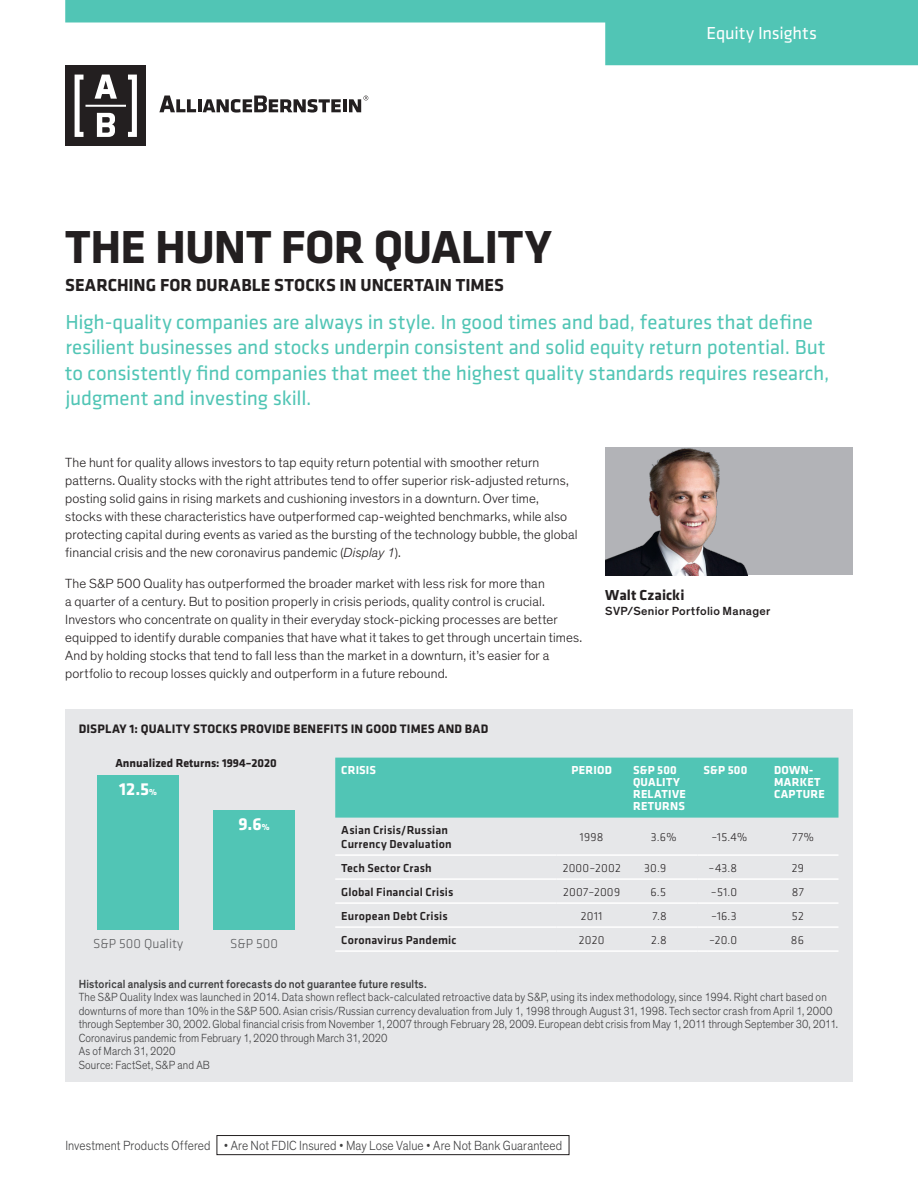
<style>
.page{position:relative;width:918px;height:1188px;background:#fff}
.page>*{position:absolute;margin:0;border:0;box-sizing:border-box;transform-origin:0 0}
.Title_Klavika_Bold_3{font:700 48px "Klavika";letter-spacing:-.01em;color:#231f20}
.Intro_Klavika_Reg_14{font:21px/25.5px "Klavika";letter-spacing:-.01em;color:#51c5b5}
.Subtitle{font:700 18px "Klavika";color:#231f20}
.First_page_descripto{font:18px "Klavika";letter-spacing:-.005em;color:#fff}
.t1{font:700 18px "Klavika";color:#fff}
.WP_Author{font:700 15px "Klavika";letter-spacing:.005em;color:#231f20}
.Body_Copy{font:300 13.5px/18px "Theinhardt";letter-spacing:.01em;color:#231f20}
.Legal_8_9{font:300 13.5px "Theinhardt";letter-spacing:.01em;color:#3e3e3f;scale:.9 1}
.t2{font:300 13.5px "Klavika";color:#57585a}
.t3{font:700 12.75px "Klavika";letter-spacing:.015em;color:#231f20}
.t4{font:300 12px/13.5px "Theinhardt";letter-spacing:.01em;color:#3e3e3f;scale:.9 1}
.Table_Content_8_9_le{font:500 12px/13.5px "Klavika";letter-spacing:.01em;color:#231f20}
.Table_Content_8_9_le-2{font:300 12px "Klavika";letter-spacing:.015em;color:#231f20}
.t5{font:500 12px "Theinhardt";letter-spacing:.015em;color:#3e3e3f;scale:.9 1}
.Table_Header_8_8_KO{font:700 12px/12px "Klavika";letter-spacing:.025em;color:#fff}
.t6{font:700 12px "Klavika";color:#231f20}
.WP_Author_title{font:500 12px "Theinhardt";letter-spacing:.025em;color:#231f20}
.s1{font-style:italic}
.s2{font-size:9px}
</style>
<div class="page">
<svg style="left:65px;top:0;width:853px;height:65px;fill:#51c5b5"></svg>
<div style="left:605px;top:448px;width:248px;height:127px;background:#b2b3b7"></div>
<img style="left:605px;top:448px;width:143px;height:127px">
<div style="left:217px;top:1135px;width:352px;height:20px;border:1px solid #231f20"></div>
<hr style="left:343px;top:99px;width:4px;height:13px;background:#231f20">
<svg style="left:159px;top:96px;width:182px;height:17px"></svg>
<div style="left:65px;top:65px;width:81px;height:81px;background:#231f20"></div>
<svg style="left:75px;top:75px;width:62px;height:62px"></svg>
<svg style="left:349px;top:96px;width:19px;height:16px"></svg>
<div style="left:65px;top:710px;width:788px;height:372px;background:#e6e7e9"></div>
<div style="left:335px;top:758px;width:503px;height:60px;background:#51c5b5"></div>
<hr style="left:335px;top:854px;width:221px;height:2px;background:#fff">
<hr style="left:556px;top:854px;width:71px;height:2px;background:#fff">
<hr style="left:627px;top:854px;width:71px;height:2px;background:#fff">
<hr style="left:698px;top:854px;width:70px;height:2px;background:#fff">
<hr style="left:768px;top:854px;width:70px;height:2px;background:#fff">
<hr style="left:335px;top:878px;width:221px;height:2px;background:#fff">
<hr style="left:556px;top:878px;width:71px;height:2px;background:#fff">
<hr style="left:627px;top:878px;width:71px;height:2px;background:#fff">
<hr style="left:698px;top:878px;width:70px;height:2px;background:#fff">
<hr style="left:768px;top:878px;width:70px;height:2px;background:#fff">
<hr style="left:335px;top:902px;width:221px;height:2px;background:#fff">
<hr style="left:556px;top:902px;width:71px;height:2px;background:#fff">
<hr style="left:627px;top:902px;width:71px;height:2px;background:#fff">
<hr style="left:698px;top:902px;width:70px;height:2px;background:#fff">
<hr style="left:768px;top:902px;width:70px;height:2px;background:#fff">
<hr style="left:335px;top:926px;width:221px;height:2px;background:#fff">
<hr style="left:556px;top:926px;width:71px;height:2px;background:#fff">
<hr style="left:627px;top:926px;width:71px;height:2px;background:#fff">
<hr style="left:698px;top:926px;width:70px;height:2px;background:#fff">
<hr style="left:768px;top:926px;width:70px;height:2px;background:#fff">
<hr style="left:335px;top:950px;width:221px;height:2px;background:#fff">
<hr style="left:556px;top:950px;width:71px;height:2px;background:#fff">
<hr style="left:627px;top:950px;width:71px;height:2px;background:#fff">
<hr style="left:698px;top:950px;width:70px;height:2px;background:#fff">
<hr style="left:768px;top:950px;width:70px;height:2px;background:#fff">
<div style="left:98px;top:775px;width:81px;height:154px;background:#51c5b5"></div>
<div style="left:214px;top:810px;width:81px;height:119px;background:#51c5b5"></div>
<p class="First_page_descripto" style="left:706px;top:21px;width:112px">Equity Insights</p>
<p class="Title_Klavika_Bold_3" style="left:65px;top:212px;width:488px">THE HUNT FOR QUALITY</p>
<p class="Subtitle" style="left:65px;top:272px;width:440px">SEARCHING FOR DURABLE STOCKS IN UNCERTAIN TIMES</p>
<p class="Intro_Klavika_Reg_14" style="left:65px;top:308px;width:766px">High-quality companies are always in style. In good times and bad, features that define resilient businesses and stocks underpin consistent and solid equity return potential. But to consistently find companies that meet the highest quality standards requires research, judgment and investing skill.</p>
<p class="Body_Copy" style="left:65px;top:454px;width:514px">The hunt for quality allows investors to tap equity return potential with smoother return patterns. Quality stocks with the right attributes tend to offer superior risk-adjusted returns, posting solid gains in rising markets and cushioning investors in a downturn. Over time, stocks with these characteristics have outperformed cap-weighted benchmarks, while also protecting capital during events as varied as the bursting of the technology bubble, the global financial crisis and the new coronavirus pandemic (<span class="s1">Display 1</span>).</p>
<p class="Body_Copy" style="left:65px;top:575px;width:518px">The S&amp;P 500 Quality has outperformed the broader market with less risk for more than<br>a quarter of a century. But to position properly in crisis periods, quality control is crucial.<br>Investors who concentrate on quality in their everyday stock-picking processes are better equipped to identify durable companies that have what it takes to get through uncertain times.<br>And by holding stocks that tend to fall less than the market in a downturn, it’s easier for a portfolio to recoup losses quickly and outperform in a future rebound.</p>
<p class="WP_Author" style="left:605px;top:584px;width:81px">Walt Czaicki</p>
<p class="WP_Author_title" style="left:605px;top:604px;width:167px">SVP/Senior Portfolio Manager</p>
<p class="t3" style="left:79px;top:719px;width:411px">DISPLAY 1: QUALITY STOCKS PROVIDE BENEFITS IN GOOD TIMES AND BAD</p>
<p class="t6" style="left:115px;top:754px;width:163px">Annualized Returns: 1994–2020</p>
<p class="Table_Header_8_8_KO" style="left:341px;top:764px;width:36px">CRISIS</p>
<p class="Table_Header_8_8_KO" style="left:572px;top:764px;width:42px">PERIOD</p>
<p class="Table_Header_8_8_KO" style="left:633px;top:764px;width:54px">S&amp;P 500<br>QUALITY<br>RELATIVE<br>RETURNS</p>
<p class="Table_Header_8_8_KO" style="left:704px;top:764px;width:45px">S&amp;P 500</p>
<p class="Table_Header_8_8_KO" style="left:774px;top:764px;width:53px">DOWN-<br>MARKET<br>CAPTURE</p>
<p class="Table_Content_8_9_le" style="left:341px;top:823px;width:112px">Asian Crisis/Russian<br>Currency Devaluation</p>
<p class="Table_Content_8_9_le-2" style="left:580px;top:830px;width:25px">1998</p>
<p class="Table_Content_8_9_le-2" style="left:651px;top:830px;width:27px">3.6%</p>
<p class="Table_Content_8_9_le-2" style="left:711px;top:830px;width:37px">–15.4%</p>
<p class="Table_Content_8_9_le-2" style="left:792px;top:830px;width:23px">77%</p>
<p class="Table_Content_8_9_le" style="left:341px;top:861px;width:92px">Tech Sector Crash</p>
<p class="Table_Content_8_9_le-2" style="left:563px;top:860px;width:60px">2000–2002</p>
<p class="Table_Content_8_9_le-2" style="left:644px;top:860px;width:24px">30.9</p>
<p class="Table_Content_8_9_le-2" style="left:709px;top:860px;width:30px">–43.8</p>
<p class="Table_Content_8_9_le-2" style="left:792px;top:860px;width:14px">29</p>
<p class="Table_Content_8_9_le" style="left:341px;top:885px;width:114px">Global Financial Crisis</p>
<p class="Table_Content_8_9_le-2" style="left:563px;top:884px;width:58px">2007–2009</p>
<p class="Table_Content_8_9_le-2" style="left:651px;top:884px;width:17px">6.5</p>
<p class="Table_Content_8_9_le-2" style="left:711px;top:884px;width:28px">–51.0</p>
<p class="Table_Content_8_9_le-2" style="left:792px;top:884px;width:14px">87</p>
<p class="Table_Content_8_9_le" style="left:341px;top:909px;width:108px">European Debt Crisis</p>
<p class="Table_Content_8_9_le-2" style="left:581px;top:908px;width:23px">2011</p>
<p class="Table_Content_8_9_le-2" style="left:653px;top:908px;width:16px">7.8</p>
<p class="Table_Content_8_9_le-2" style="left:711px;top:908px;width:27px">–16.3</p>
<p class="Table_Content_8_9_le-2" style="left:792px;top:908px;width:14px">52</p>
<p class="Table_Content_8_9_le" style="left:341px;top:933px;width:117px">Coronavirus Pandemic</p>
<p class="Table_Content_8_9_le-2" style="left:579px;top:932px;width:27px">2020</p>
<p class="Table_Content_8_9_le-2" style="left:651px;top:932px;width:17px">2.8</p>
<p class="Table_Content_8_9_le-2" style="left:709px;top:932px;width:30px">–20.0</p>
<p class="Table_Content_8_9_le-2" style="left:791px;top:932px;width:15px">86</p>
<p class="t5" style="left:79px;top:977px;width:388px">Historical analysis and current forecasts do not guarantee future results.</p>
<p class="t4" style="left:79px;top:991px;width:845px">The S&amp;P Quality Index was launched in 2014. Data shown reflect back-calculated retroactive data by S&amp;P, using its index methodology, since 1994. Right chart based on downturns of more than 10% in the S&amp;P 500. Asian crisis/Russian currency devaluation from July 1, 1998 through August 31, 1998. Tech sector crash from April 1, 2000 through September 30, 2002. Global financial crisis from November 1, 2007 through February 28, 2009. European debt crisis from May 1, 2011 through September 30, 2011.<br>Coronavirus pandemic from February 1, 2020 through March 31, 2020</p>
<p class="t4" style="left:79px;top:1045px;width:109px">As of March 31, 2020</p>
<p class="t4" style="left:79px;top:1058px;width:147px">Source: FactSet, S&amp;P and AB</p>
<p class="t1" style="left:119px;top:776px;width:39px">12.5<span class="s2">%</span></p>
<p class="t1" style="left:238px;top:811px;width:33px">9.6<span class="s2">%</span></p>
<p class="t2" style="left:93px;top:936px;width:91px">S&amp;P 500 Quality</p>
<p class="t2" style="left:230px;top:936px;width:49px">S&amp;P 500</p>
<p class="Legal_8_9" style="left:65px;top:1137px;width:163px">Investment Products Offered</p>
<p class="Legal_8_9" style="left:224px;top:1137px;width:378px">• Are Not FDIC Insured • May Lose Value • Are Not Bank Guaranteed</p>
</div>
